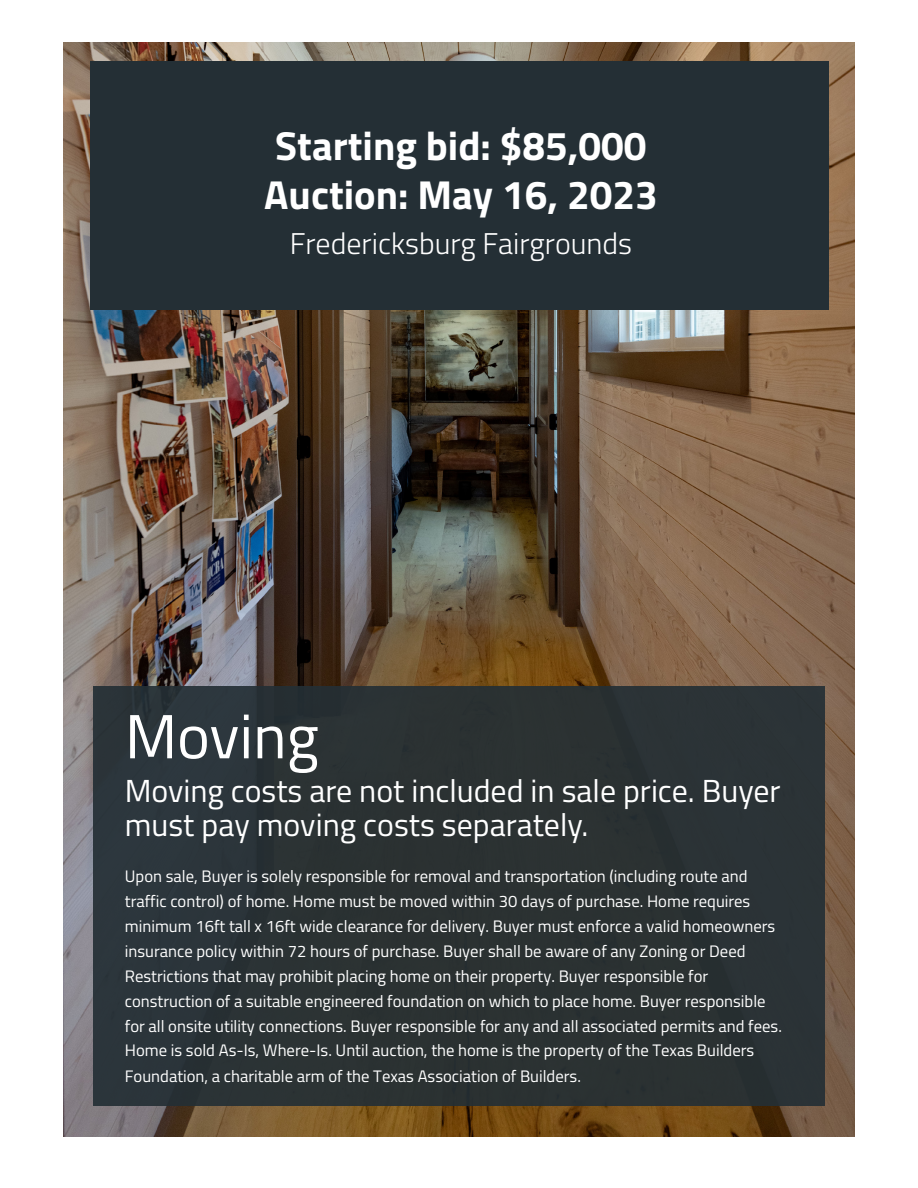
<style>
.page{position:relative;width:918px;height:1188px;background:#fff}
.page>*{position:absolute;margin:0;border:0;box-sizing:border-box;transform-origin:0 0}
.SUBTITLES{font:62.4px "Titillium";color:#fff}
.t1{font:700 40.5px/48.6px "Titillium";color:#fff}
.SUBTITLES-2{font:31.95px/33.3px "Titillium";color:#fff}
.t2{font:300 30px "Titillium";color:#fff}
.SUBTITLES-3{font:16.65px/25px "Titillium";color:#fff}
</style>
<div class="page">
<img style="left:64px;top:43px;width:790px;height:1094px">
<div style="left:93px;top:686px;width:732px;height:420px;background:#2b3233"></div>
<div style="left:90px;top:62px;width:739px;height:248px;background:#242f35"></div>
<h2 class="t1" style="left:264px;top:122px;width:395px">Starting bid: $85,000<br>Auction: May 16, 2023</h2>
<h3 class="t2" style="left:290px;top:226px;width:344px">Fredericksburg Fairgrounds</h3>
<p class="SUBTITLES" style="left:125px;top:691px;width:195px">Moving</p>
<p class="SUBTITLES-2" style="left:125px;top:773px;width:657px">Moving costs are not included in sale price. Buyer must pay moving costs separately.</p>
<p class="SUBTITLES-3" style="left:125px;top:862px;width:659px">Upon sale, Buyer is solely responsible for removal and transportation (including route and traffic control) of home. Home must be moved within 30 days of purchase. Home requires minimum 16ft tall x 16ft wide clearance for delivery. Buyer must enforce a valid homeowners insurance policy within 72 hours of purchase. Buyer shall be aware of any Zoning or Deed Restrictions that may prohibit placing home on their property. Buyer responsible for construction of a suitable engineered foundation on which to place home. Buyer responsible for all onsite utility connections. Buyer responsible for any and all associated permits and fees.<br>Home is sold As-Is, Where-Is. Until auction, the home is the property of the Texas Builders Foundation, a charitable arm of the Texas Association of Builders.</p>
</div>
